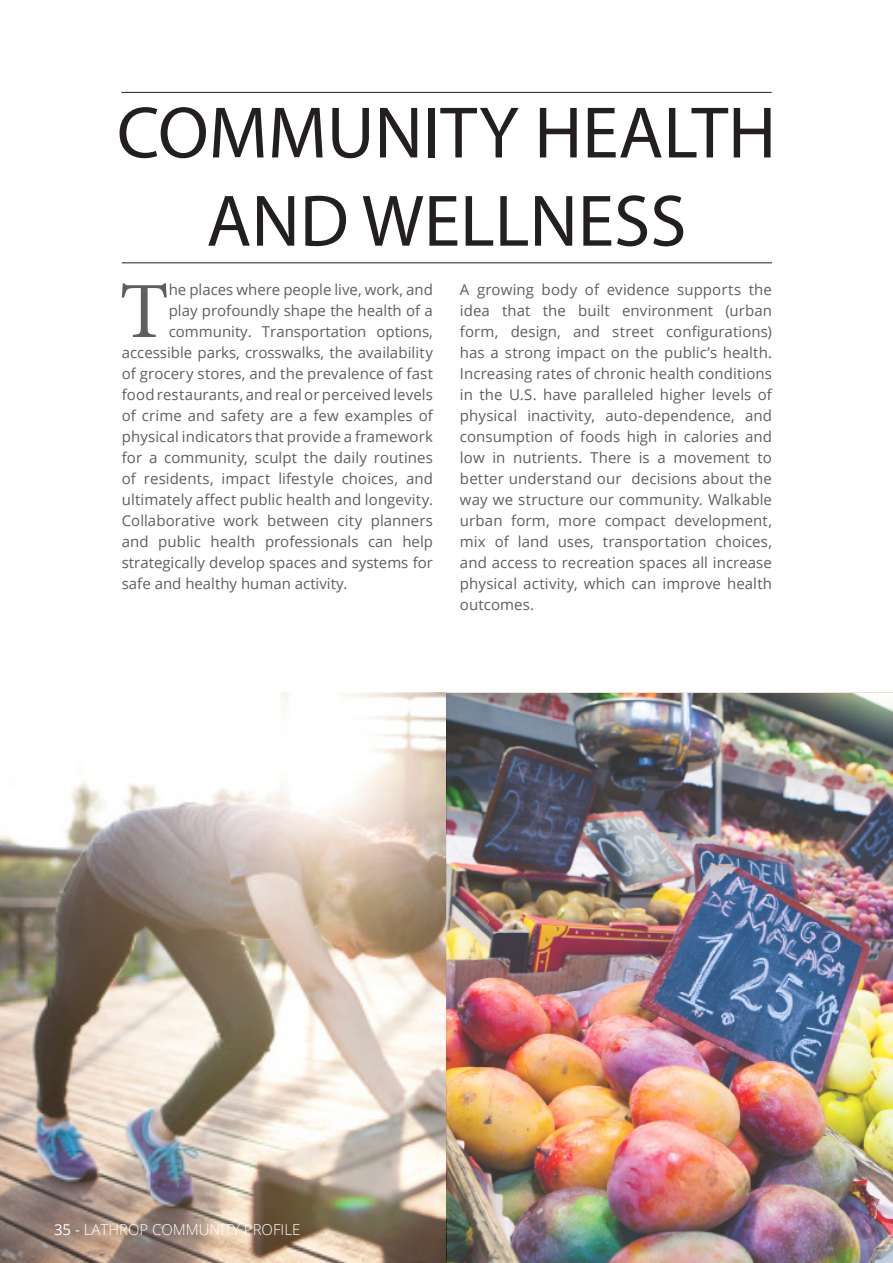
<style>
.page{position:relative;width:893px;height:1263px;background:#fff}
.page>*{position:absolute;margin:0;border:0;box-sizing:border-box;transform-origin:0 0}
.t1{font:79.65px "Minion Pro";color:#5d5f5e}
.t2{font:73.5px/88.2px "Myriad Pro";color:#231f20;text-align:center}
.Body_Standard{font:15px/21px "Open Sans";letter-spacing:.005em;color:#5d5f5e;text-align:justify}
.t3{font:300 15px "Open Sans";color:#fff}
.s1{font-weight:400}
</style>
<div class="page">
<hr style="left:121px;top:92px;width:651px;height:1px;background:#231f20">
<hr style="left:122px;top:263px;width:650px;height:1px;background:#231f20">
<img style="left:0;top:693px;width:446px;height:570px">
<img style="left:446px;top:693px;width:447px;height:570px">
<p class="t2" style="left:117px;top:88px;width:661px">COMMUNITY HEALTH<br>AND WELLNESS</p>
<p class="t1" style="left:120px;top:258px;width:51px">T</p>
<p class="Body_Standard" style="left:169px;top:279px;width:266px">he places where people live, work, and</p>
<p class="Body_Standard" style="left:460px;top:279px;width:314px">A growing body of evidence supports the idea that the built environment (urban form, design, and street configurations) has a strong impact on the public’s health.<br>Increasing rates of chronic health conditions in the U.S. have paralleled higher levels of physical inactivity, auto-dependence, and consumption of foods high in calories and low in nutrients. There is a movement to better understand our decisions about the way we structure our community. Walkable urban form, more compact development, mix of land uses, transportation choices, and access to recreation spaces all increase physical activity, which can improve health outcomes.</p>
<p class="Body_Standard" style="left:169px;top:300px;width:266px">play profoundly shape the health of a</p>
<p class="Body_Standard" style="left:169px;top:321px;width:266px">community. Transportation options,</p>
<p class="Body_Standard" style="left:122px;top:342px;width:313px">accessible parks, crosswalks, the availability</p>
<p class="Body_Standard" style="left:122px;top:363px;width:313px">of grocery stores, and the prevalence of fast</p>
<p class="Body_Standard" style="left:122px;top:384px;width:313px">food restaurants, and real or perceived levels</p>
<p class="Body_Standard" style="left:122px;top:405px;width:313px">of crime and safety are a few examples of</p>
<p class="Body_Standard" style="left:122px;top:426px;width:313px">physical indicators that provide a framework</p>
<p class="Body_Standard" style="left:122px;top:447px;width:313px">for a community, sculpt the daily routines</p>
<p class="Body_Standard" style="left:122px;top:468px;width:313px">of residents, impact lifestyle choices, and</p>
<p class="Body_Standard" style="left:122px;top:489px;width:313px">ultimately affect public health and longevity.</p>
<p class="Body_Standard" style="left:122px;top:510px;width:313px">Collaborative work between city planners</p>
<p class="Body_Standard" style="left:122px;top:531px;width:313px">and public health professionals can help</p>
<p class="Body_Standard" style="left:122px;top:552px;width:313px">strategically develop spaces and systems for</p>
<p class="Body_Standard" style="left:122px;top:573px;width:227px">safe and healthy human activity.</p>
<p class="t3" style="left:54px;top:1220px;width:248px"><span class="s1">35 -</span> LATHROP COMMUNITY PROFILE</p>
</div>
